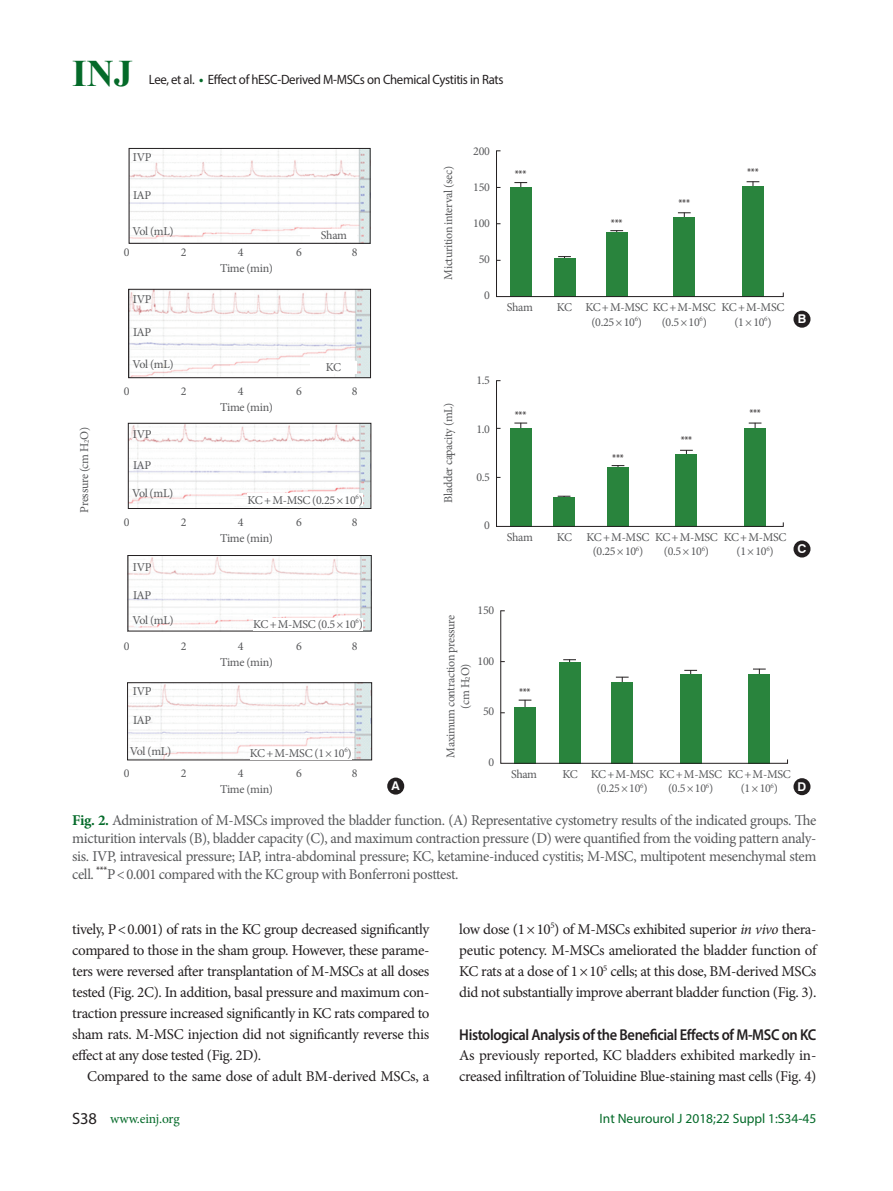
<style>
.page{position:relative;width:893px;height:1191px;background:#fff}
.page>*{position:absolute;margin:0;border:0;box-sizing:border-box;transform-origin:0 0}
.t1{font:700 37.5px "Times New Roman";color:#046a29}
.t2{font:600 15.75px "Myriad Pro";letter-spacing:-.025em;color:#231f20;scale:.92 1}
.t3{font:15px/21px "Minion Pro";letter-spacing:-.025em;color:#231f20;text-align:justify}
.t4{font:15px/18px "Minion Pro";letter-spacing:-.025em;color:#57585a;text-align:justify}
.t5{font:13.5px "Myriad Pro";letter-spacing:-.025em;color:#231f20;scale:.95 1}
.t6{font:13.5px "Myriad Pro";color:#046a29}
.t7{font:13.5px "Minion Pro";letter-spacing:-.01em;color:#046a29}
.t8{font:700 12.15px "Swiss 721 BT";color:#fff}
.t9{font:12px/14.4px "Minion Pro";letter-spacing:-.025em;color:#57585a;text-align:center}
.t10{font:condensed 9px "Univers LT Std";color:#231f20}
.t11{font:7.05px "Minion Pro";color:#57585a}
.s1{font-weight:700;color:#046a29}
.s2{font-family:"Myriad Pro";font-size:16.5px;color:#231f20}
.s3{font-style:italic}
</style>
<div class="page">
<img style="left:131px;top:150px;width:238px;height:92px">
<div style="left:129px;top:148px;width:242px;height:96px;border:1px solid #231f20"></div>
<div style="left:311px;top:229px;width:46px;height:12px;background:#fff"></div>
<img style="left:130px;top:291px;width:239px;height:85px">
<div style="left:128px;top:289px;width:243px;height:89px;border:1px solid #231f20"></div>
<div style="left:310px;top:361px;width:47px;height:12px;background:#fff"></div>
<img style="left:130px;top:425px;width:239px;height:82px">
<div style="left:128px;top:423px;width:243px;height:86px;border:1px solid #231f20"></div>
<div style="left:248px;top:494px;width:115px;height:12px;background:#fff"></div>
<img style="left:130px;top:557px;width:240px;height:72px">
<div style="left:128px;top:555px;width:244px;height:76px;border:1px solid #231f20"></div>
<div style="left:253px;top:618px;width:110px;height:12px;background:#fff"></div>
<img style="left:129px;top:684px;width:241px;height:74px">
<div style="left:127px;top:682px;width:245px;height:78px;border:1px solid #231f20"></div>
<div style="left:250px;top:747px;width:102px;height:12px;background:#fff"></div>
<div style="left:387px;top:777px;width:17px;height:17px;background:#231f20;border-radius:50%"></div>
<svg style="left:496px;top:150px;width:288px;height:147px"></svg>
<svg style="left:496px;top:380px;width:288px;height:147px"></svg>
<svg style="left:500px;top:610px;width:288px;height:153px"></svg>
<div style="left:793px;top:311px;width:17px;height:17px;background:#231f20;border-radius:50%"></div>
<div style="left:793px;top:540px;width:17px;height:17px;background:#231f20;border-radius:50%"></div>
<div style="left:793px;top:778px;width:17px;height:17px;background:#231f20;border-radius:50%"></div>
<h1 class="t1" style="left:72px;top:48px;width:62px">INJ</h1>
<p class="t5" style="left:149px;top:71px;width:375px">Lee, et al. <span class="s1">•</span> Effect of hESC-Derived M-MSCs on Chemical Cystitis in Rats</p>
<p class="t9" style="left:77px;top:512px;width:87px;rotate:-90deg">Pressure (cm H O)</p>
<p class="t11" style="left:82px;top:443px;width:5px;rotate:-90deg">2</p>
<p class="t9" style="left:133px;top:150px;width:20px">IVP</p>
<p class="t9" style="left:133px;top:188px;width:20px">IAP</p>
<p class="t9" style="left:132px;top:224px;width:43px">Vol (mL)</p>
<p class="t9" style="left:321px;top:228px;width:28px">Sham</p>
<p class="t9" style="left:124px;top:245px;width:7px">0</p>
<p class="t9" style="left:181px;top:245px;width:7px">2</p>
<p class="t9" style="left:238px;top:245px;width:7px">4</p>
<p class="t9" style="left:296px;top:245px;width:7px">6</p>
<p class="t9" style="left:352px;top:245px;width:7px">8</p>
<p class="t9" style="left:133px;top:292px;width:20px">IVP</p>
<p class="t9" style="left:133px;top:325px;width:20px">IAP</p>
<p class="t9" style="left:132px;top:357px;width:43px">Vol (mL)</p>
<p class="t9" style="left:220px;top:261px;width:54px">Time (min)</p>
<p class="t9" style="left:326px;top:360px;width:17px">KC</p>
<p class="t9" style="left:124px;top:384px;width:7px">0</p>
<p class="t9" style="left:181px;top:384px;width:7px">2</p>
<p class="t9" style="left:238px;top:384px;width:7px">4</p>
<p class="t9" style="left:296px;top:384px;width:7px">6</p>
<p class="t9" style="left:352px;top:384px;width:7px">8</p>
<p class="t9" style="left:133px;top:427px;width:20px">IVP</p>
<p class="t9" style="left:133px;top:458px;width:20px">IAP</p>
<p class="t9" style="left:132px;top:486px;width:43px">Vol (mL)</p>
<p class="t9" style="left:220px;top:400px;width:54px">Time (min)</p>
<p class="t9" style="left:248px;top:492px;width:117px">KC+M-MSC (0.25×10<sup>6</sup>)</p>
<p class="t9" style="left:124px;top:514px;width:7px">0</p>
<p class="t9" style="left:181px;top:514px;width:7px">2</p>
<p class="t9" style="left:238px;top:514px;width:7px">4</p>
<p class="t9" style="left:296px;top:514px;width:7px">6</p>
<p class="t9" style="left:352px;top:514px;width:7px">8</p>
<p class="t9" style="left:133px;top:559px;width:20px">IVP</p>
<p class="t9" style="left:132px;top:583px;width:43px;line-height:24.9px;text-align:left">IAP<br>Vol (mL)</p>
<p class="t9" style="left:220px;top:531px;width:54px">Time (min)</p>
<p class="t9" style="left:253px;top:617px;width:111px">KC+M-MSC (0.5×10<sup>6</sup>)</p>
<p class="t9" style="left:124px;top:638px;width:7px">0</p>
<p class="t9" style="left:181px;top:638px;width:7px">2</p>
<p class="t9" style="left:238px;top:638px;width:7px">4</p>
<p class="t9" style="left:296px;top:638px;width:7px">6</p>
<p class="t9" style="left:352px;top:638px;width:7px">8</p>
<p class="t9" style="left:220px;top:655px;width:54px">Time (min)</p>
<p class="t9" style="left:133px;top:684px;width:20px">IVP</p>
<p class="t9" style="left:133px;top:713px;width:20px">IAP</p>
<p class="t9" style="left:130px;top:743px;width:43px">Vol (mL)</p>
<p class="t9" style="left:250px;top:746px;width:103px">KC+M-MSC (1×10<sup>6</sup>)</p>
<p class="t9" style="left:441px;top:279px;width:115px;rotate:-90deg">Micturition interval (sec)</p>
<p class="t9" style="left:473px;top:143px;width:18px">200</p>
<p class="t9" style="left:473px;top:180px;width:18px">150</p>
<p class="t9" style="left:473px;top:216px;width:18px">100</p>
<p class="t9" style="left:479px;top:252px;width:13px">50</p>
<p class="t9" style="left:484px;top:288px;width:7px">0</p>
<p class="t10" style="left:515px;top:168px;width:13px">***</p>
<p class="t10" style="left:611px;top:217px;width:13px">***</p>
<p class="t10" style="left:678px;top:197px;width:13px">***</p>
<p class="t10" style="left:747px;top:166px;width:13px">***</p>
<p class="t9" style="left:507px;top:300px;width:28px">Sham</p>
<p class="t9" style="left:557px;top:300px;width:17px">KC</p>
<p class="t9" style="left:591px;top:300px;width:126px;text-align:left;text-indent:-6px">KC+M-MSC KC+M-MSC (0.25×10<sup>6</sup>)</p>
<p class="t9" style="left:722px;top:300px;width:64px">KC+M-MSC (1×10<sup>6</sup>)</p>
<p class="t9" style="left:662px;top:314px;width:47px">(0.5×10<sup>6</sup>)</p>
<p class="t8" style="left:798px;top:312px;width:10px">B</p>
<p class="t9" style="left:441px;top:503px;width:102px;rotate:-90deg">Bladder capacity (mL)</p>
<p class="t9" style="left:476px;top:373px;width:15px">1.5</p>
<p class="t9" style="left:476px;top:421px;width:15px">1.0</p>
<p class="t9" style="left:476px;top:470px;width:15px">0.5</p>
<p class="t9" style="left:484px;top:518px;width:7px">0</p>
<p class="t10" style="left:515px;top:409px;width:13px">***</p>
<p class="t10" style="left:612px;top:452px;width:13px">***</p>
<p class="t10" style="left:681px;top:434px;width:13px">***</p>
<p class="t10" style="left:749px;top:407px;width:13px">***</p>
<p class="t9" style="left:507px;top:530px;width:28px">Sham</p>
<p class="t9" style="left:557px;top:530px;width:17px">KC</p>
<p class="t9" style="left:587px;top:530px;width:64px">KC+M-MSC (0.25×10<sup>6</sup>)</p>
<p class="t9" style="left:655px;top:530px;width:64px">KC+M-MSC (0.5×10<sup>6</sup>)</p>
<p class="t9" style="left:724px;top:530px;width:64px">KC+M-MSC (1×10<sup>6</sup>)</p>
<p class="t8" style="left:797px;top:541px;width:10px">C</p>
<p class="t9" style="left:478px;top:603px;width:18px">150</p>
<p class="t9" style="left:444px;top:757px;width:144px;rotate:-90deg">Maximum contraction pressure (cm H O)</p>
<p class="t9" style="left:478px;top:654px;width:18px">100</p>
<p class="t11" style="left:463px;top:679px;width:5px;rotate:-90deg">2</p>
<p class="t9" style="left:483px;top:704px;width:13px">50</p>
<p class="t9" style="left:488px;top:755px;width:7px">0</p>
<p class="t10" style="left:519px;top:685px;width:13px">***</p>
<p class="t9" style="left:124px;top:766px;width:7px">0</p>
<p class="t9" style="left:181px;top:766px;width:7px">2</p>
<p class="t9" style="left:238px;top:766px;width:7px">4</p>
<p class="t9" style="left:296px;top:766px;width:7px">6</p>
<p class="t9" style="left:352px;top:766px;width:7px">8</p>
<p class="t9" style="left:220px;top:782px;width:54px">Time (min)</p>
<p class="t8" style="left:392px;top:778px;width:10px">A</p>
<p class="t9" style="left:511px;top:767px;width:28px">Sham</p>
<p class="t9" style="left:597px;top:767px;width:58px;text-align:left;text-indent:-35px">KC KC+M-MSC (0.25×10<sup>6</sup>)</p>
<p class="t9" style="left:659px;top:767px;width:64px">KC+M-MSC (0.5×10<sup>6</sup>)</p>
<p class="t9" style="left:728px;top:767px;width:64px">KC+M-MSC (1×10<sup>6</sup>)</p>
<p class="t8" style="left:798px;top:779px;width:10px">D</p>
<p class="t4" style="left:72px;top:811px;width:746px"><span class="s1">Fig. 2.</span> Administration of M-MSCs improved the bladder function. (A) Representative cystometry results of the indicated groups. The micturition intervals (B), bladder capacity (C), and maximum contraction pressure (D) were quantified from the voiding pattern analy&shy;sis. IVP, intravesical pressure; IAP, intra-abdominal pressure; KC, ketamine-induced cystitis; M-MSC, multipotent mesenchymal stem cell. <sup>***</sup>P&lt;0.001 compared with the KC group with Bonferroni posttest.</p>
<p class="t3" style="left:72px;top:919px;width:359px">tively, P&lt;0.001) of rats in the KC group decreased significantly compared to those in the sham group. However, these parame&shy;ters were reversed after transplantation of M-MSCs at all doses tested (Fig. 2C). In addition, basal pressure and maximum con&shy;traction pressure increased significantly in KC rats compared to sham rats. M-MSC injection did not significantly reverse this effect at any dose tested (Fig. 2D).</p>
<p class="t3" style="left:87px;top:1066px;width:344px">Compared to the same dose of adult BM-derived MSCs, a</p>
<p class="t7" style="left:72px;top:1109px;width:109px"><span class="s2">S38</span> www.einj.org</p>
<p class="t3" style="left:459px;top:919px;width:359px">low dose (1×10<sup>5</sup>) of M-MSCs exhibited superior <span class="s3">in vivo</span> thera&shy;peutic potency. M-MSCs ameliorated the bladder function of KC rats at a dose of 1×10<sup>5</sup> cells; at this dose, BM-derived MSCs did not substantially improve aberrant bladder function (Fig. 3).</p>
<p class="t2" style="left:459px;top:1024px;width:390px">Histological Analysis of the Beneficial Effects of M-MSC on KC</p>
<p class="t3" style="left:459px;top:1045px;width:359px">As previously reported, KC bladders exhibited markedly in&shy;creased infiltration of Toluidine Blue-staining mast cells (Fig. 4)</p>
<p class="t6" style="left:600px;top:1110px;width:218px">Int Neurourol J 2018;22 Suppl 1:S34-45</p>
</div>
